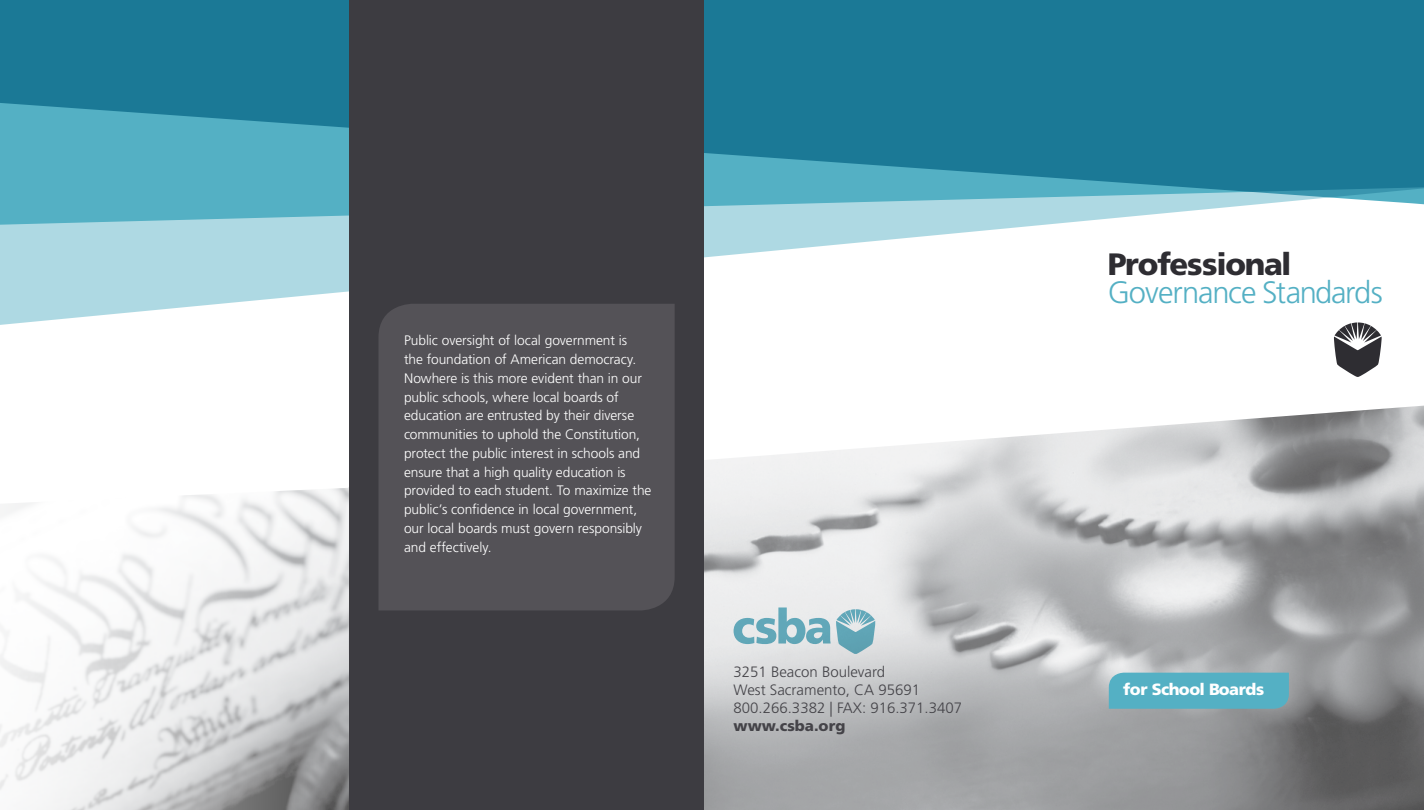
<style>
.page{position:relative;width:1424px;height:810px;background:#fff}
.page>*{position:absolute;margin:0;border:0;box-sizing:border-box;transform-origin:0 0}
.t1{font:300 30.88px "Frutiger LT Std";letter-spacing:-.035em;color:#54b0c4}
.t2{font:900 30.88px "Frutiger LT Std";letter-spacing:-.04em;color:#2e2d32}
.t3{font:900 16.25px "Frutiger LT Std";letter-spacing:-.04em;color:#fff}
.t4{font:300 15px/18px "Frutiger LT Std";color:#444348}
.t5{font:900 15px "Frutiger LT Std";color:#444348}
.t6{font:300 13.75px/18.8px "Frutiger LT Std";letter-spacing:-.005em;color:#fff}
</style>
<div class="page">
<img style="left:348px;top:406px;width:1075px;height:404px">
<svg style="left:733px;top:608px;width:142px;height:46px;background:#abcad2"></svg>
<svg style="left:1336px;top:362px;width:43px;height:15px"></svg>
<svg style="left:0;top:205px;width:1382px;height:157px"></svg>
<svg style="left:0;top:0;width:1423px;height:205px;background:#2a86a1"></svg>
<div style="left:1108px;top:673px;width:180px;height:36px;background:#54b0c4"></div>
<img style="left:0;top:488px;width:349px;height:322px">
<div style="left:349px;top:0;width:354px;height:810px;background:#3d3c41"></div>
<div style="left:378px;top:304px;width:296px;height:306px;background:#545257"></div>
<p class="t6" style="left:404px;top:331px;width:249px">Public oversight of local government is<br>the foundation of American democracy.<br>Nowhere is this more evident than in our public schools, where local boards of education are entrusted by their diverse communities to uphold the Constitution, protect the public interest in schools and ensure that a high quality education is provided to each student. To maximize the public’s confidence in local government, our local boards must govern responsibly and effectively.</p>
<p class="t4" style="left:733px;top:663px;width:230px">3251 Beacon Boulevard<br>West Sacramento, CA 95691<br>800.266.3382 | FAX: 916.371.3407</p>
<p class="t5" style="left:733px;top:717px;width:113px">www.csba.org</p>
<h1 class="t2" style="left:1107px;top:246px;width:185px">Professional</h1>
<h1 class="t1" style="left:1107px;top:275px;width:277px">Governance Standards</h1>
<p class="t3" style="left:1123px;top:680px;width:142px">for School Boards</p>
</div>
